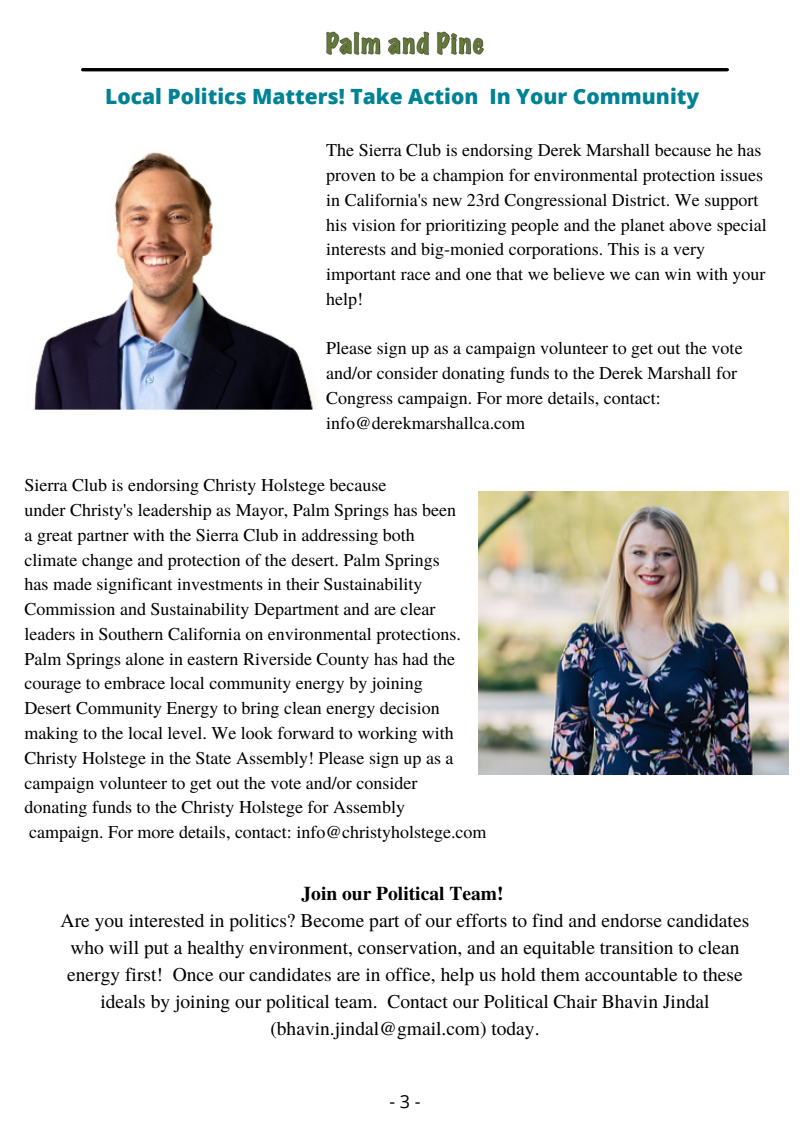
<style>
.page{position:relative;width:810px;height:1121px;background:#fff}
.page>*{position:absolute;margin:0;border:0;box-sizing:border-box;transform-origin:0 0}
.t1{font:800 21px "Open Sans";color:#008295}
.t2{font:19.5px/27px "Te X Gyre Termes";color:#000;text-align:center}
.t3{font:700 19.5px "Te X Gyre Termes";color:#000}
.t4{font:18px/24.8px "Te X Gyre Termes";color:#000}
.t5{font:18px "Open Sans";color:#000}
</style>
<div class="page">
<hr style="left:83px;top:68px;width:644px;height:3px;background:#000">
<img style="left:326px;top:31px;width:157px;height:24px">
<img style="left:34px;top:152px;width:283px;height:258px">
<img style="left:479px;top:491px;width:310px;height:283px">
<p class="t1" style="left:105px;top:82px;width:596px">Local Politics Matters! Take Action In Your Community</p>
<p class="t4" style="left:326px;top:137px;width:442px">The Sierra Club is endorsing Derek Marshall because he has proven to be a champion for environmental protection issues in California's new 23rd Congressional District. We support his vision for prioritizing people and the planet above special interests and big-monied corporations. This is a very important race and one that we believe we can win with your help!</p>
<p class="t4" style="left:326px;top:335px;width:418px">Please sign up as a campaign volunteer to get out the vote and/or consider donating funds to the Derek Marshall for Congress campaign. For more details, contact: info@derekmarshallca.com</p>
<p class="t4" style="left:25px;top:472px;width:464px">Sierra Club is endorsing Christy Holstege because<br>under Christy's leadership as Mayor, Palm Springs has been<br>a great partner with the Sierra Club in addressing both<br>climate change and protection of the desert. Palm Springs<br>has made significant investments in their Sustainability Commission and Sustainability Department and are clear leaders in Southern California on environmental protections.<br>Palm Springs alone in eastern Riverside County has had the courage to embrace local community energy by joining<br>Desert Community Energy to bring clean energy decision making to the local level. We look forward to working with Christy Holstege in the State Assembly! Please sign up as a campaign volunteer to get out the vote and/or consider<br>donating funds to the Christy Holstege for Assembly<br>campaign. For more details, contact: info@christyholstege.com</p>
<p class="t3" style="left:302px;top:877px;width:203px">Join our Political Team!</p>
<p class="t2" style="left:61px;top:905px;width:690px">Are you interested in politics? Become part of our efforts to find and endorse candidates who will put a healthy environment, conservation, and an equitable transition to clean energy first! Once our candidates are in office, help us hold them accountable to these ideals by joining our political team. Contact our Political Chair Bhavin Jindal (bhavin.jindal@gmail.com) today.</p>
<p class="t5" style="left:389px;top:1088px;width:33px">- 3 -</p>
</div>
